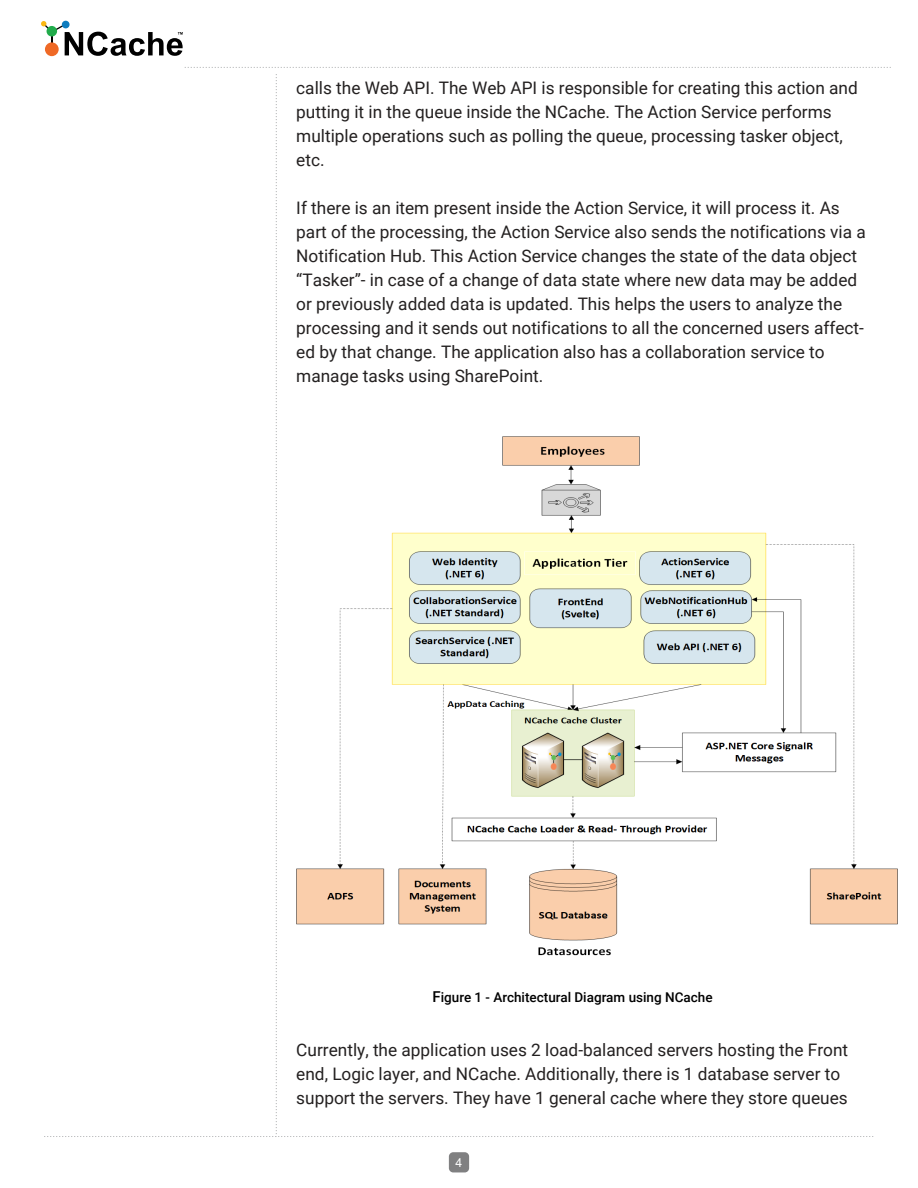
<style>
.page{position:relative;width:918px;height:1188px;background:#fff}
.page>*{position:absolute;margin:0;border:0;box-sizing:border-box;transform-origin:0 0}
.t1{font:17.25px/24px "Roboto";color:#232020}
.t2{font:500 13.5px "Roboto";color:#000}
.t3{font:12.3px "Arial";color:#fff}
.s1{font-size:15px}
</style>
<div class="page">
<svg style="left:185px;top:67px;width:706px;height:1px"></svg>
<svg style="left:41px;top:21px;width:142px;height:35px"></svg>
<div style="left:449px;top:1152px;width:20px;height:20px;background:#808081;border-radius:4px"></div>
<img style="left:296px;top:437px;width:602px;height:519px">
<p class="t1" style="left:296px;top:76px;width:563px">calls the Web API. The Web API is responsible for creating this action and putting it in the queue inside the NCache. The Action Service performs multiple operations such as polling the queue, processing tasker object, etc.</p>
<p class="t1" style="left:296px;top:196px;width:571px">If there is an item present inside the Action Service, it will process it. As part of the processing, the Action Service also sends the notifications via a Notification Hub. This Action Service changes the state of the data object “Tasker”- in case of a change of data state where new data may be added or previously added data is updated. This helps the users to analyze the processing and it sends out notifications to all the concerned users affect&shy;ed by that change. The application also has a collaboration service to manage tasks using SharePoint.</p>
<p class="t2" style="left:433px;top:988px;width:282px"><span class="s1">F</span>igure 1 - Architectural Diagram using NCache</p>
<p class="t1" style="left:296px;top:1037px;width:553px">Currently, the application uses 2 load-balanced servers hosting the Front end, Logic layer, and NCache. Additionally, there is 1 database server to support the servers. They have 1 general cache where they store queues</p>
<p class="t3" style="left:456px;top:1154px;width:8px">4</p>
</div>
